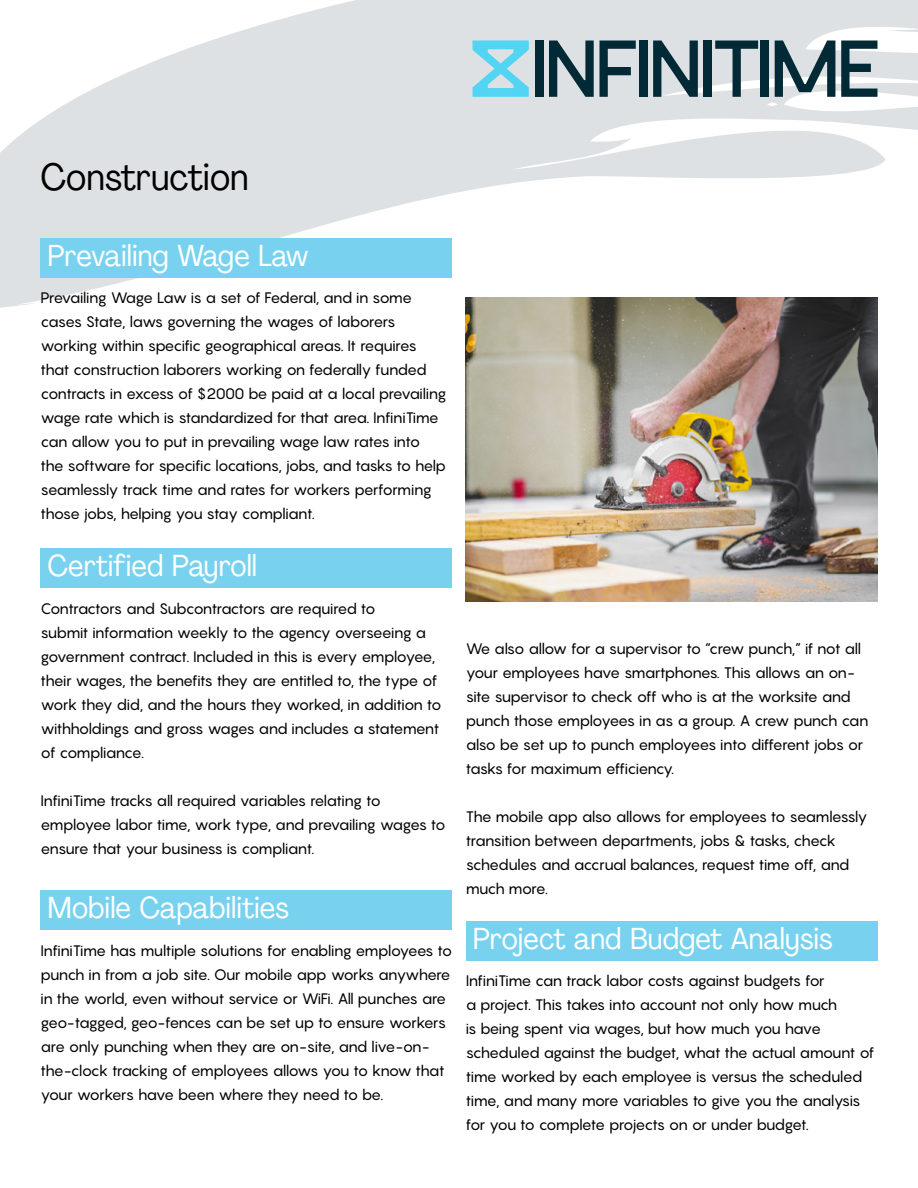
<style>
.page{position:relative;width:918px;height:1188px;background:#fff}
.page>*{position:absolute;margin:0;border:0;box-sizing:border-box;transform-origin:0 0}
.t1{font:condensed 37.5px "Agrandir";color:#000}
.t2{font:condensed 30px "Agrandir";color:#fff}
.t3{font:15px/24px "Pangram";letter-spacing:-.06em;color:#000}
</style>
<div class="page">
<svg style="left:0;top:0;width:918px;height:312px;fill:#dee1e3"></svg>
<svg style="left:911px;top:83px;width:7px;height:5px"></svg>
<div style="left:40px;top:238px;width:412px;height:39px;background:#78d2ef"></div>
<div style="left:40px;top:890px;width:412px;height:40px;background:#78d2ef"></div>
<div style="left:40px;top:548px;width:412px;height:40px;background:#78d2ef"></div>
<div style="left:466px;top:921px;width:412px;height:40px;background:#78d2ef"></div>
<div style="left:535px;top:41px;width:8px;height:56px;background:#012936"></div>
<svg style="left:549px;top:41px;width:45px;height:56px;background:#687e86"></svg>
<svg style="left:600px;top:41px;width:36px;height:56px;background:#81939a"></svg>
<div style="left:639px;top:41px;width:8px;height:56px;background:#012936"></div>
<svg style="left:653px;top:41px;width:45px;height:56px;background:#687f87"></svg>
<div style="left:704px;top:41px;width:8px;height:56px;background:#012936"></div>
<svg style="left:715px;top:41px;width:43px;height:56px;background:#9eacb1"></svg>
<div style="left:761px;top:41px;width:8px;height:56px;background:#012936"></div>
<svg style="left:775px;top:41px;width:60px;height:56px;background:#768b92"></svg>
<svg style="left:841px;top:41px;width:37px;height:56px;background:#6d838b"></svg>
<svg style="left:472px;top:40px;width:57px;height:57px;background:#8cd9ec"></svg>
<img style="left:466px;top:297px;width:412px;height:305px">
<h1 class="t1" style="left:40px;top:154px;width:210px">Construction</h1>
<h2 class="t2" style="left:48px;top:237px;width:262px">Prevailing Wage Law</h2>
<p class="t3" style="left:40px;top:285px;width:407px">Prevailing Wage Law is a set of Federal, and in some cases State, laws governing the wages of laborers working within specific geographical areas. It requires that construction laborers working on federally funded contracts in excess of $2000 be paid at a local prevailing wage rate which is standardized for that area. InfiniTime can allow you to put in prevailing wage law rates into the software for specific locations, jobs, and tasks to help seamlessly track time and rates for workers performing those jobs, helping you stay compliant.</p>
<h2 class="t2" style="left:48px;top:547px;width:211px">Certified Payroll</h2>
<p class="t3" style="left:40px;top:596px;width:403px">Contractors and Subcontractors are required to<br>submit information weekly to the agency overseeing a government contract. Included in this is every employee, their wages, the benefits they are entitled to, the type of work they did, and the hours they worked, in addition to withholdings and gross wages and includes a statement of compliance.</p>
<p class="t3" style="left:40px;top:788px;width:407px">InfiniTime tracks all required variables relating to employee labor time, work type, and prevailing wages to ensure that your business is compliant.</p>
<h2 class="t2" style="left:48px;top:889px;width:243px">Mobile Capabilities</h2>
<p class="t3" style="left:40px;top:938px;width:413px">InfiniTime has multiple solutions for enabling employees to punch in from a job site. Our mobile app works anywhere in the world, even without service or WiFi. All punches are geo-tagged, geo-fences can be set up to ensure workers are only punching when they are on-site, and live-on&shy;the-clock tracking of employees allows you to know that your workers have been where they need to be.</p>
<p class="t3" style="left:466px;top:637px;width:404px">We also allow for a supervisor to “crew punch,” if not all your employees have smartphones. This allows an on&shy;site supervisor to check off who is at the worksite and punch those employees in as a group. A crew punch can also be set up to punch employees into different jobs or tasks for maximum efficiency.</p>
<p class="t3" style="left:466px;top:805px;width:403px">The mobile app also allows for employees to seamlessly transition between departments, jobs &amp; tasks, check schedules and accrual balances, request time off, and much more.</p>
<h2 class="t2" style="left:473px;top:920px;width:362px">Project and Budget Analysis</h2>
<p class="t3" style="left:466px;top:968px;width:410px">InfiniTime can track labor costs against budgets for<br>a project. This takes into account not only how much<br>is being spent via wages, but how much you have scheduled against the budget, what the actual amount of time worked by each employee is versus the scheduled time, and many more variables to give you the analysis for you to complete projects on or under budget.</p>
</div>
